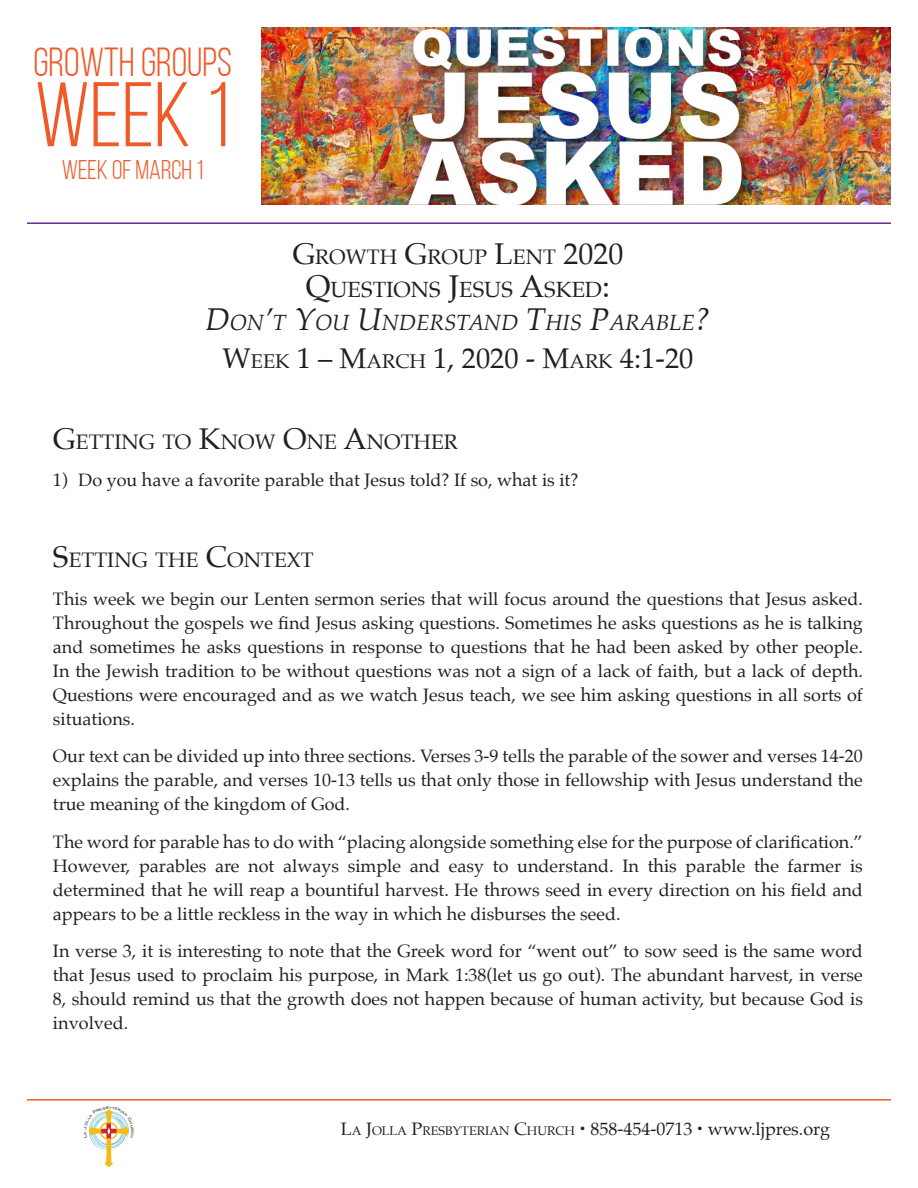
<style>
.page{position:relative;width:918px;height:1188px;background:#fff}
.page>*{position:absolute;margin:0;border:0;box-sizing:border-box;transform-origin:0 0}
.t1{font:91.5px "Bebas Neue";color:#f15929}
.t2{font:40.5px "Bebas Neue";color:#f15929}
.t3{font:28.5px "Palatino";color:#231f20}
.t4{font:27px "Bebas Neue";color:#f15929}
.t5{font:italic 22.05px/33px "Palatino";color:#231f20;text-align:center}
.t6{font:21px "Palatino";color:#231f20}
.t7{font:18px/24px "Palatino";color:#231f20;text-align:justify}
.s1{font-size:30px}
.s2{font-style:normal;font-size:31.5px}
.s3{font-style:normal}
.s4{font-size:31.5px}
.s5{font-size:19.95px}
.s6{font-style:inherit}
.s7{font-size:12.6px}
</style>
<div class="page">
<img style="left:261px;top:27px;width:630px;height:177px">
<hr style="left:27px;top:222px;width:864px;height:2px;background:#652d91">
<hr style="left:27px;top:1099px;width:864px;height:2px;background:#f15929">
<svg style="left:88px;top:1109px;width:41px;height:58px"></svg>
<h2 class="t2" style="left:33px;top:38px;width:200px">GROWTH GROUPS</h2>
<h1 class="t1" style="left:35px;top:61px;width:198px">WEEK 1</h1>
<h3 class="t4" style="left:62px;top:154px;width:144px">WEEK OF MARCH 1</h3>
<p class="t6" style="left:292px;top:250px;width:333px"><span class="s1">G</span>ROWTH <span class="s1">G</span>ROUP <span class="s1">L</span>ENT <span class="s1">2020</span></p>
<p class="t5" style="left:205px;top:273px;width:507px"><span class="s2">Q</span><span class="s3">UESTIONS</span> <span class="s2">J</span><span class="s3">ESUS</span> <span class="s2">A</span><span class="s3">SKED</span><span class="s2">:<br></span><span class="s4">D</span>ON<span class="s4">’</span>T <span class="s4">Y</span>OU <span class="s4">U</span>NDERSTAND <span class="s4">T</span>HIS <span class="s4">P</span>ARABLE<span class="s4">?</span></p>
<h3 class="t3" style="left:222px;top:348px;width:473px">W<span class="s5">EEK</span> 1 – M<span class="s5">ARCH</span> 1, 2020 - M<span class="s5">ARK</span> 4:1-20</h3>
<p class="t6" style="left:53px;top:434px;width:407px"><span class="s1">G</span>ETTING TO <span class="s1">K</span>NOW <span class="s1">O</span>NE <span class="s1">A</span>NOTHER</p>
<p class="t7" style="left:53px;top:470px;width:527px">1) Do you have a favorite parable that Jesus told? If so, what is it?</p>
<p class="t6" style="left:53px;top:553px;width:262px"><span class="s1">S</span>ETTING THE <span class="s1">C</span>ONTEXT</p>
<p class="t7" style="left:53px;top:588px;width:812px">This week we begin our Lenten sermon series that will focus around the questions that Jesus asked.<br>Throughout the gospels we find Jesus asking questions. Sometimes he asks questions as he is talking and sometimes he asks questions in response to questions that he had been asked by other people.<br>In the Jewish tradition to be without questions was not a sign of a lack of faith, but a lack of depth.<br>Questions were encouraged and as we watch Jesus teach, we see him asking questions in all sorts of situations.</p>
<p class="t7" style="left:53px;top:746px;width:812px">Our text can be divided up into three sections. Verses 3-9 tells the parable of the sower and verses 14-20 explains the parable, and verses 10-13 tells us that only those in fellowship with Jesus understand the true meaning of the kingdom of God.</p>
<p class="t7" style="left:53px;top:830px;width:812px">The word for parable has to do with “placing alongside something else for the purpose of clarification.” However, parables are not always simple and easy to understand. In this parable the farmer is determined that he will reap a bountiful harvest. He throws seed in every direction on his field and appears to be a little reckless in the way in which he disburses the seed.</p>
<p class="t7" style="left:53px;top:939px;width:812px">In verse 3, it is interesting to note that the Greek word for “went out” to sow seed is the same word that Jesus used to proclaim his purpose, in Mark 1:38(let us go out). The abundant harvest, in verse 8, should remind us that the growth does not happen because of human activity, but because God is involved.</p>
<p class="t7" style="left:341px;top:1119px;width:491px"><span class="s6">L</span><span class="s7">A</span> <span class="s6">J</span><span class="s7">OLLA</span> <span class="s6">P</span><span class="s7">RESBYTERIAN</span> <span class="s6">C</span><span class="s7">HURCH</span> <sup>•</sup> 858-454-0713 <sup>•</sup> www.ljpres.org</p>
</div>
